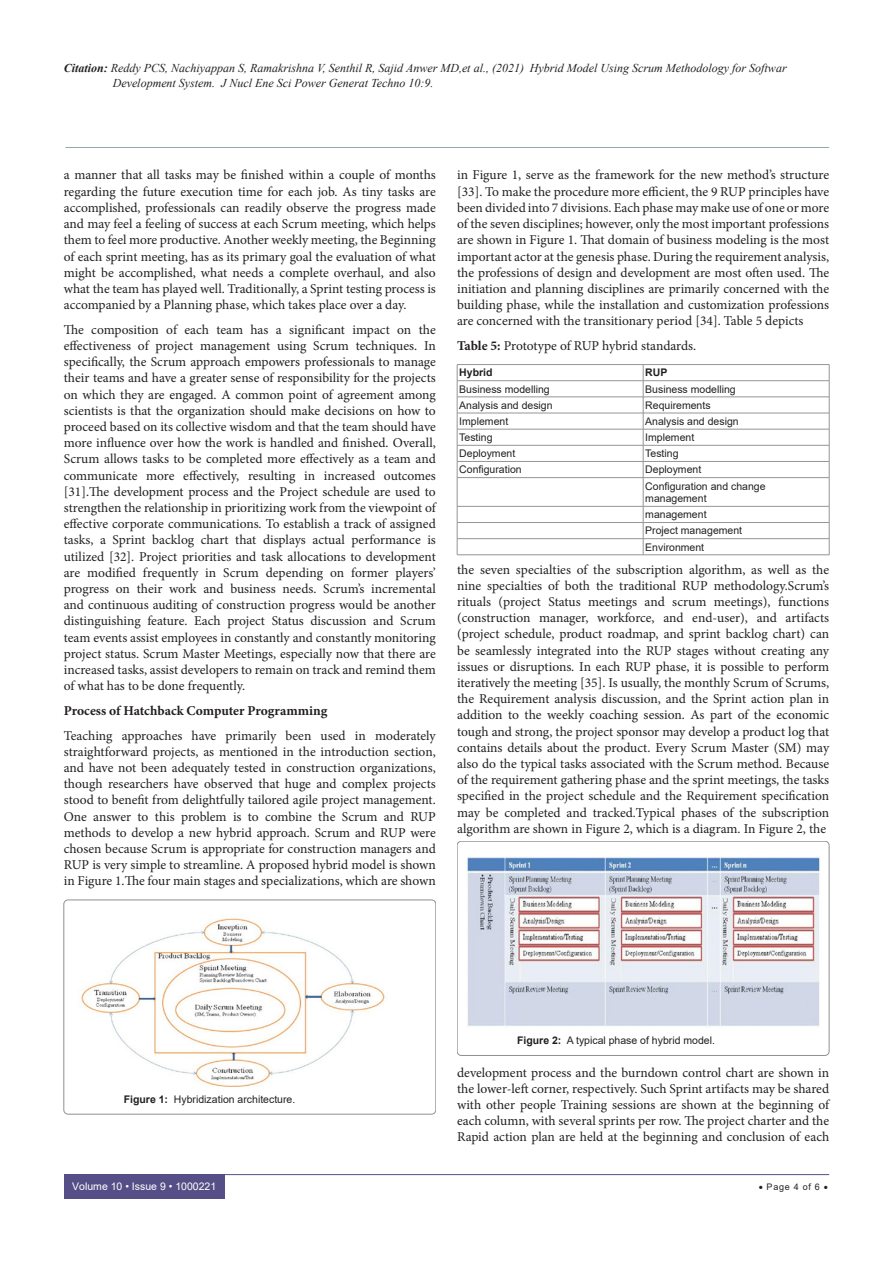
<style>
.page{position:relative;width:893px;height:1263px;background:#fff}
.page>*{position:absolute;margin:0;border:0;box-sizing:border-box;transform-origin:0 0}
.t1{font:13.5px/16.2px "Minion Pro";color:#231f20;text-align:justify}
.t2{font:700 13.5px "Minion Pro";letter-spacing:-.005em;color:#231f20}
.t3{font:italic 12px/15px "Times New Roman";color:#231f20}
.t4{font:10.5px/12.6px "Arial";color:#231f20}
.t5{font:10.5px "Arial";color:#fff}
.t6{font:700 10.5px "Arial";color:#231f20}
.t7{font:9px "Arial";letter-spacing:.08em;color:#231f20}
.s1{font-weight:700}
</style>
<div class="page">
<hr style="left:65px;top:147px;width:764px;height:1px;background:#1a5457">
<div style="left:64px;top:1174px;width:161px;height:25px;background:#564e87"></div>
<hr style="left:221px;top:1174px;width:608px;height:1px;background:#564e87">
<div style="left:64px;top:900px;width:372px;height:214px;border:1px solid #231f20;border-radius:4px"></div>
<img style="left:80px;top:918px;width:307px;height:168px">
<hr style="left:457px;top:364px;width:186px;height:1px;background:#939598">
<hr style="left:643px;top:364px;width:186px;height:1px;background:#939598">
<hr style="left:457px;top:380px;width:186px;height:1px;background:#939598">
<hr style="left:643px;top:380px;width:186px;height:1px;background:#939598">
<hr style="left:457px;top:397px;width:186px;height:1px;background:#939598">
<hr style="left:643px;top:397px;width:186px;height:1px;background:#939598">
<hr style="left:457px;top:413px;width:186px;height:1px;background:#939598">
<hr style="left:643px;top:413px;width:186px;height:1px;background:#939598">
<hr style="left:457px;top:429px;width:186px;height:1px;background:#939598">
<hr style="left:643px;top:429px;width:186px;height:1px;background:#939598">
<hr style="left:457px;top:445px;width:186px;height:1px;background:#939598">
<hr style="left:643px;top:445px;width:186px;height:1px;background:#939598">
<hr style="left:457px;top:461px;width:186px;height:1px;background:#939598">
<hr style="left:643px;top:461px;width:186px;height:1px;background:#939598">
<hr style="left:457px;top:477px;width:186px;height:1px;background:#939598">
<hr style="left:643px;top:477px;width:186px;height:1px;background:#939598">
<hr style="left:457px;top:506px;width:186px;height:1px;background:#939598">
<hr style="left:643px;top:506px;width:186px;height:1px;background:#939598">
<hr style="left:457px;top:522px;width:186px;height:1px;background:#939598">
<hr style="left:643px;top:522px;width:186px;height:1px;background:#939598">
<hr style="left:457px;top:538px;width:186px;height:1px;background:#939598">
<svg style="left:457px;top:365px;width:1px;height:189px"></svg>
<hr style="left:643px;top:538px;width:186px;height:1px;background:#939598">
<svg style="left:643px;top:365px;width:1px;height:189px"></svg>
<svg style="left:829px;top:365px;width:1px;height:190px"></svg>
<hr style="left:457px;top:554px;width:186px;height:1px;background:#939598">
<hr style="left:643px;top:554px;width:186px;height:1px;background:#939598">
<div style="left:457px;top:841px;width:372px;height:214px;border:1px solid #231f20;border-radius:4px"></div>
<img style="left:466px;top:856px;width:354px;height:171px">
<p class="t3" style="left:113px;top:60px;width:675px;text-indent:-49px"><span class="s1">Citation:</span> Reddy PCS, Nachiyappan S, Ramakrishna V, Senthil R, Sajid Anwer MD,et al., (2021) Hybrid Model Using Scrum Methodology for Softwar<br>Development System. J Nucl Ene Sci Power Generat Techno 10:9.</p>
<p class="t1" style="left:64px;top:167px;width:374px">a manner that all tasks may be finished within a couple of months regarding the future execution time for each job. As tiny tasks are accomplished, professionals can readily observe the progress made and may feel a feeling of success at each Scrum meeting, which helps them to feel more productive. Another weekly meeting, the Beginning of each sprint meeting, has as its primary goal the evaluation of what might be accomplished, what needs a complete overhaul, and also what the team has played well. Traditionally, a Sprint testing process is accompanied by a Planning phase, which takes place over a day.</p>
<p class="t1" style="left:64px;top:321px;width:374px">The composition of each team has a significant impact on the effectiveness of project management using Scrum techniques. In specifically, the Scrum approach empowers professionals to manage their teams and have a greater sense of responsibility for the projects on which they are engaged. A common point of agreement among scientists is that the organization should make decisions on how to proceed based on its collective wisdom and that the team should have more influence over how the work is handled and finished. Overall, Scrum allows tasks to be completed more effectively as a team and communicate more effectively, resulting in increased outcomes [31].The development process and the Project schedule are used to strengthen the relationship in prioritizing work from the viewpoint of effective corporate communications. To establish a track of assigned tasks, a Sprint backlog chart that displays actual performance is utilized [32]. Project priorities and task allocations to development are modified frequently in Scrum depending on former players’ progress on their work and business needs. Scrum’s incremental and continuous auditing of construction progress would be another distinguishing feature. Each project Status discussion and Scrum team events assist employees in constantly and constantly monitoring project status. Scrum Master Meetings, especially now that there are increased tasks, assist developers to remain on track and remind them of what has to be done frequently.</p>
<p class="t2" style="left:64px;top:701px;width:265px">Process of Hatchback Computer Programming</p>
<p class="t1" style="left:64px;top:727px;width:374px">Teaching approaches have primarily been used in moderately straightforward projects, as mentioned in the introduction section, and have not been adequately tested in construction organizations, though researchers have observed that huge and complex projects stood to benefit from delightfully tailored agile project management.<br>One answer to this problem is to combine the Scrum and RUP methods to develop a new hybrid approach. Scrum and RUP were chosen because Scrum is appropriate for construction managers and RUP is very simple to streamline. A proposed hybrid model is shown in Figure 1.The four main stages and specializations, which are shown</p>
<p class="t1" style="left:457px;top:167px;width:374px">in Figure 1, serve as the framework for the new method’s structure [33]. To make the procedure more efficient, the 9 RUP principles have been divided into 7 divisions. Each phase may make use of one or more of the seven disciplines; however, only the most important professions are shown in Figure 1. That domain of business modeling is the most important actor at the genesis phase. During the requirement analysis, the professions of design and development are most often used. The initiation and planning disciplines are primarily concerned with the building phase, while the installation and customization professions are concerned with the transitionary period [34]. Table 5 depicts</p>
<p class="t1" style="left:457px;top:338px;width:241px"><span class="s1">Table 5:</span> Prototype of RUP hybrid standards.</p>
<p class="t6" style="left:459px;top:365px;width:35px">Hybrid</p>
<p class="t6" style="left:645px;top:365px;width:24px">RUP</p>
<p class="t4" style="left:459px;top:383px;width:92px">Business modelling</p>
<p class="t4" style="left:645px;top:383px;width:92px">Business modelling</p>
<p class="t4" style="left:459px;top:399px;width:95px">Analysis and design</p>
<p class="t4" style="left:645px;top:399px;width:67px">Requirements</p>
<p class="t4" style="left:459px;top:415px;width:51px">Implement</p>
<p class="t4" style="left:645px;top:415px;width:95px">Analysis and design</p>
<p class="t4" style="left:459px;top:431px;width:35px">Testing</p>
<p class="t4" style="left:645px;top:431px;width:51px">Implement</p>
<p class="t4" style="left:459px;top:447px;width:58px">Deployment</p>
<p class="t4" style="left:645px;top:447px;width:35px">Testing</p>
<p class="t4" style="left:459px;top:463px;width:64px">Configuration</p>
<p class="t4" style="left:645px;top:463px;width:58px">Deployment</p>
<p class="t4" style="left:645px;top:479px;width:122px">Configuration and change management</p>
<p class="t4" style="left:645px;top:508px;width:63px">management</p>
<p class="t4" style="left:645px;top:524px;width:98px">Project management</p>
<p class="t4" style="left:645px;top:540px;width:60px">Environment</p>
<p class="t1" style="left:457px;top:561px;width:374px">the seven specialties of the subscription algorithm, as well as the nine specialties of both the traditional RUP methodology.Scrum’s rituals (project Status meetings and scrum meetings), functions (construction manager, workforce, and end-user), and artifacts (project schedule, product roadmap, and sprint backlog chart) can be seamlessly integrated into the RUP stages without creating any issues or disruptions. In each RUP phase, it is possible to perform iteratively the meeting [35]. Is usually, the monthly Scrum of Scrums, the Requirement analysis discussion, and the Sprint action plan in addition to the weekly coaching session. As part of the economic tough and strong, the project sponsor may develop a product log that contains details about the product. Every Scrum Master (SM) may also do the typical tasks associated with the Scrum method. Because of the requirement gathering phase and the sprint meetings, the tasks specified in the project schedule and the Requirement specification may be completed and tracked.Typical phases of the subscription algorithm are shown in Figure 2, which is a diagram. In Figure 2, the</p>
<p class="t4" style="left:124px;top:1093px;width:173px"><span class="s1">Figure 1:</span> Hybridization architecture.</p>
<p class="t4" style="left:517px;top:1034px;width:199px"><span class="s1">Figure 2:</span> A typical phase of hybrid model.</p>
<p class="t1" style="left:457px;top:1064px;width:374px">development process and the burndown control chart are shown in the lower-left corner, respectively. Such Sprint artifacts may be shared with other people Training sessions are shown at the beginning of each column, with several sprints per row. The project charter and the Rapid action plan are held at the beginning and conclusion of each</p>
<p class="t5" style="left:72px;top:1179px;width:145px">Volume 10 • Issue 9 • 1000221</p>
<p class="t7" style="left:759px;top:1180px;width:71px">• Page 4 of 6 •</p>
</div>
